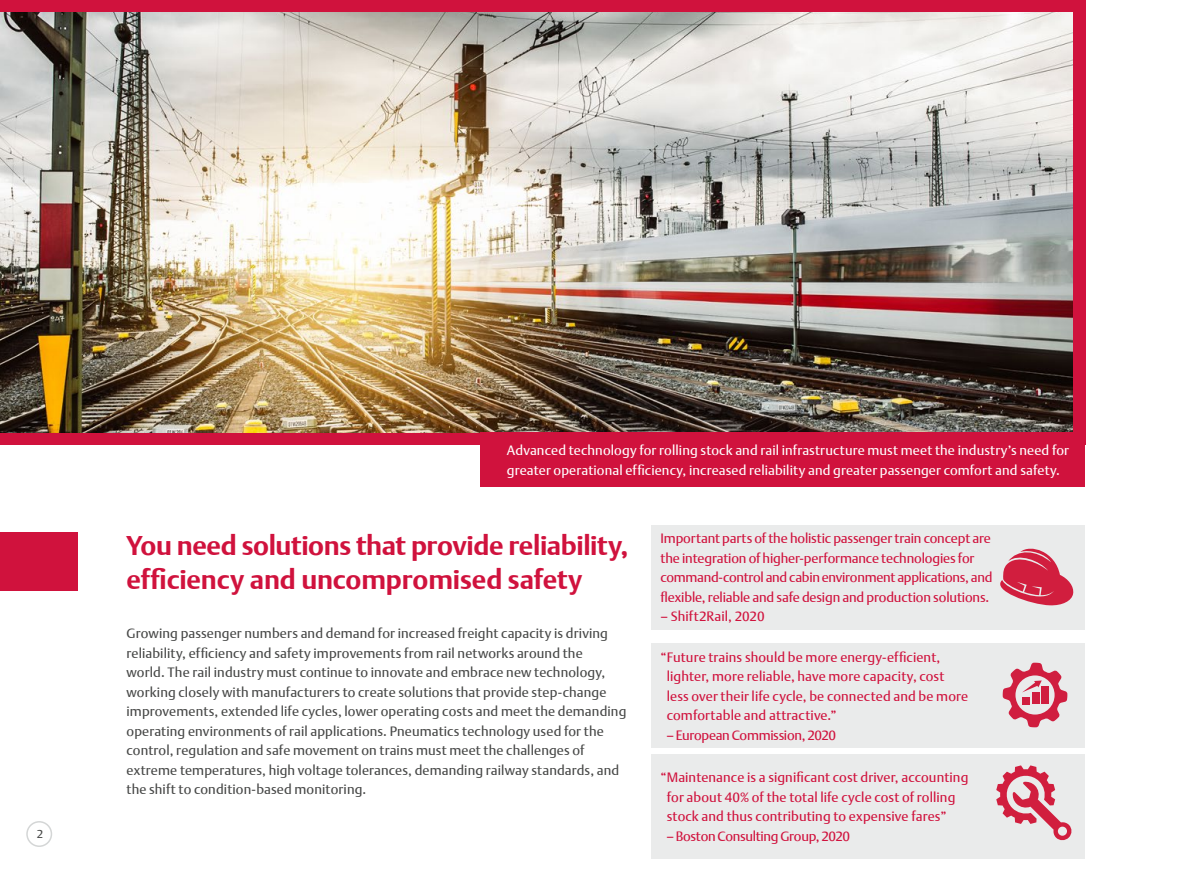
<style>
.page{position:relative;width:1187px;height:893px;background:#fff}
.page>*{position:absolute;margin:0;border:0;box-sizing:border-box;transform-origin:0 0}
.Internal_pages_title{font:700 27px/33.8px "DTL Argo T";letter-spacing:-.01em;color:#d0123d}
.Body_text_9pt__Red_P{font:13.5px/19.5px "DTL Argo T";letter-spacing:.01em;color:#474847}
.Customer_Pain_points{font:13.5px/19.5px "DTL Argo T";letter-spacing:.005em;color:#d0123d}
.Image_Caption{font:13.5px/19.5px "DTL Argo T";letter-spacing:.01em;color:#fff}
.Indent_Customer_Pain{font:13.5px "DTL Argo T";letter-spacing:-.025em;color:#d0123d}
.t1{font:11.55px "DTL Argo T";color:#474847}
</style>
<div class="page">
<div style="left:26px;top:821px;width:26px;height:26px;border:2px solid #d4d6d6;border-radius:50%"></div>
<div style="left:0;top:533px;width:77px;height:58px;background:#d0123d"></div>
<div style="left:651px;top:754px;width:433px;height:104px;background:#eaebeb"></div>
<div style="left:651px;top:525px;width:433px;height:104px;background:#eaebeb"></div>
<div style="left:651px;top:643px;width:433px;height:104px;background:#eaebeb"></div>
<svg style="left:996px;top:765px;width:75px;height:75px"></svg>
<svg style="left:1000px;top:549px;width:73px;height:56px"></svg>
<svg style="left:1002px;top:663px;width:65px;height:64px"></svg>
<div style="left:0;top:0;width:1084px;height:445px;background:#d0123d"></div>
<img style="left:0;top:12px;width:1072px;height:420px">
<div style="left:481px;top:432px;width:603px;height:55px;background:#d0123d"></div>
<p class="t1" style="left:37px;top:827px;width:8px">2</p>
<p class="Image_Caption" style="left:507px;top:441px;width:563px">Advanced technology for rolling stock and rail infrastructure must meet the industry’s need for greater operational efficiency, increased reliability and greater passenger comfort and safety.</p>
<p class="Internal_pages_title" style="left:126px;top:529px;width:503px">You need solutions that provide reliability, efficiency and uncompromised safety</p>
<p class="Body_text_9pt__Red_P" style="left:126px;top:623px;width:501px">Growing passenger numbers and demand for increased freight capacity is driving reliability, efficiency and safety improvements from rail networks around the<br>world. The rail industry must continue to innovate and embrace new technology, working closely with manufacturers to create solutions that provide step-change improvements, extended life cycles, lower operating costs and meet the demanding operating environments of rail applications. Pneumatics technology used for the control, regulation and safe movement on trains must meet the challenges of extreme temperatures, high voltage tolerances, demanding railway standards, and the shift to condition-based monitoring.</p>
<p class="Customer_Pain_points" style="left:660px;top:529px;width:333px">Important parts of the holistic passenger train concept are the integration of higher-performance technologies for command-control and cabin environment applications, and flexible, reliable and safe design and production solutions.</p>
<p class="Customer_Pain_points" style="left:660px;top:607px;width:106px">– Shift2Rail, 2020</p>
<p class="Customer_Pain_points" style="left:666px;top:647px;width:303px;text-indent:-6px">“Future trains should be more energy-efficient, lighter, more reliable, have more capacity, cost less over their life cycle, be connected and be more comfortable and attractive.”</p>
<p class="Indent_Customer_Pain" style="left:666px;top:727px;width:171px">– European Commission, 2020</p>
<p class="Customer_Pain_points" style="left:666px;top:767px;width:303px;text-indent:-6px">“Maintenance is a significant cost driver, accounting for about 40% of the total life cycle cost of rolling stock and thus contributing to expensive fares”</p>
<p class="Indent_Customer_Pain" style="left:666px;top:828px;width:185px">– Boston Consulting Group, 2020</p>
</div>
